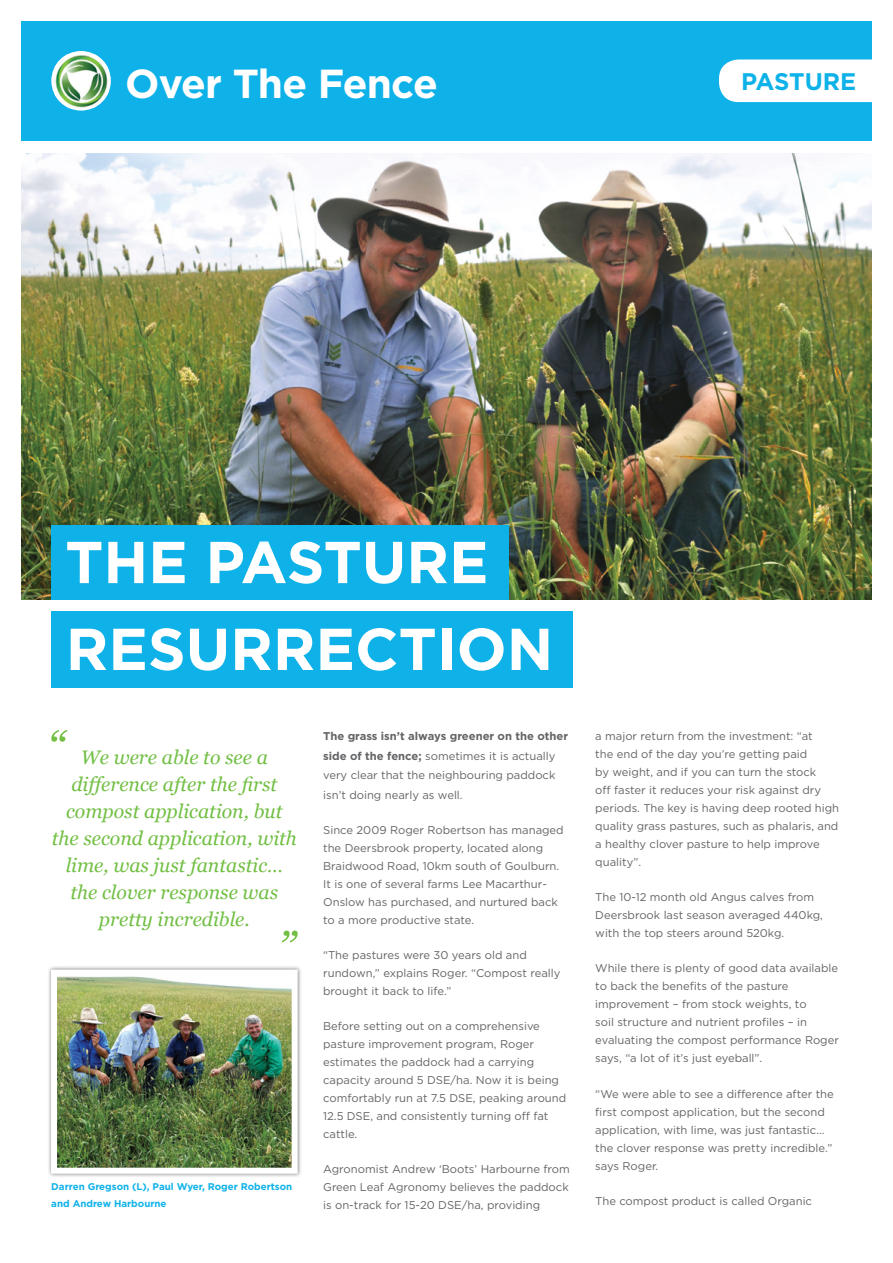
<style>
.page{position:relative;width:893px;height:1263px;background:#fff}
.page>*{position:absolute;margin:0;border:0;box-sizing:border-box;transform-origin:0 0}
.t1{font:700 58.95px/86.8px "Gotham";color:#fff}
.t2{font:700 40.5px "Gotham";letter-spacing:-.02em;color:#fff}
.t3{font:700 24px "Gotham";letter-spacing:-.005em;color:#0eb2e8}
.t4{font:italic 19.5px/27px "Georgia";color:#72bf44;text-align:center}
.t5{font:11.25px/18px "Gotham";color:#636466}
.t6{font:700 9.75px/16.5px "Gotham";color:#0eb2e8}
.s1{font-weight:700}
</style>
<div class="page">
<img style="left:21px;top:153px;width:851px;height:447px">
<svg style="left:51px;top:730px;width:16px;height:12px"></svg>
<svg style="left:282px;top:930px;width:16px;height:12px"></svg>
<div style="left:51px;top:525px;width:458px;height:75px;background:#0eb2e8"></div>
<div style="left:51px;top:611px;width:521px;height:76px;background:#0eb2e8"></div>
<div style="left:47px;top:966px;width:254px;height:212px;background:#000;opacity:.5"></div>
<img style="left:58px;top:976px;width:233px;height:191px">
<div style="left:51px;top:969px;width:247px;height:205px;border:6px solid #fff"></div>
<div style="left:21px;top:21px;width:851px;height:119px;background:#0eb2e8"></div>
<svg style="left:51px;top:51px;width:60px;height:60px"></svg>
<img style="left:55px;top:54px;width:54px;height:54px">
<div style="left:719px;top:59px;width:153px;height:43px;background:#fff"></div>
<h2 class="t2" style="left:125px;top:56px;width:314px">Over The Fence</h2>
<h3 class="t3" style="left:741px;top:66px;width:117px">PASTURE</h3>
<h1 class="t1" style="left:65px;top:518px;width:490px">THE PASTURE<br>RESURRECTION</h1>
<h3 class="t4" style="left:52px;top:743px;width:247px">We were able to see a difference after the first compost application, but the second application, with lime, was just fantastic… the clover response was pretty incredible.</h3>
<p class="t6" style="left:51px;top:1178px;width:243px">Darren Gregson (L), Paul Wyer, Roger Robertson and Andrew Harbourne</p>
<p class="t5" style="left:323px;top:726px;width:247px;line-height:19.5px"><span class="s1">The grass isn’t always greener on the other side of the fence;</span> sometimes it is actually very clear that the neighbouring paddock isn’t doing nearly as well.</p>
<p class="t5" style="left:323px;top:821px;width:242px">Since 2009 Roger Robertson has managed the Deersbrook property, located along Braidwood Road, 10km south of Goulburn.<br>It is one of several farms Lee Macarthur-Onslow has purchased, and nurtured back to a more productive state.</p>
<p class="t5" style="left:323px;top:946px;width:239px">“The pastures were 30 years old and rundown,” explains Roger. “Compost really brought it back to life.”</p>
<p class="t5" style="left:323px;top:1017px;width:245px">Before setting out on a comprehensive pasture improvement program, Roger estimates the paddock had a carrying capacity around 5 DSE/ha. Now it is being comfortably run at 7.5 DSE, peaking around 12.5 DSE, and consistently turning off fat cattle.</p>
<p class="t5" style="left:323px;top:1160px;width:248px;text-align:justify">Agronomist Andrew ‘Boots’ Harbourne from Green Leaf Agronomy believes the paddock is on-track for 15-20 DSE/ha, providing</p>
<p class="t5" style="left:595px;top:727px;width:245px">a major return from the investment: “at<br>the end of the day you’re getting paid<br>by weight, and if you can turn the stock<br>off faster it reduces your risk against dry periods. The key is having deep rooted high quality grass pastures, such as phalaris, and a healthy clover pasture to help improve quality”.</p>
<p class="t5" style="left:595px;top:888px;width:229px">The 10-12 month old Angus calves from<br>Deersbrook last season averaged 440kg, with the top steers around 520kg.</p>
<p class="t5" style="left:595px;top:959px;width:245px">While there is plenty of good data available to back the benefits of the pasture improvement – from stock weights, to<br>soil structure and nutrient profiles – in evaluating the compost performance Roger says, “a lot of it’s just eyeball”.</p>
<p class="t5" style="left:595px;top:1084px;width:240px">“We were able to see a difference after the first compost application, but the second application, with lime, was just fantastic… the clover response was pretty incredible.” says Roger.</p>
<p class="t5" style="left:595px;top:1191px;width:218px">The compost product is called Organic</p>
</div>
